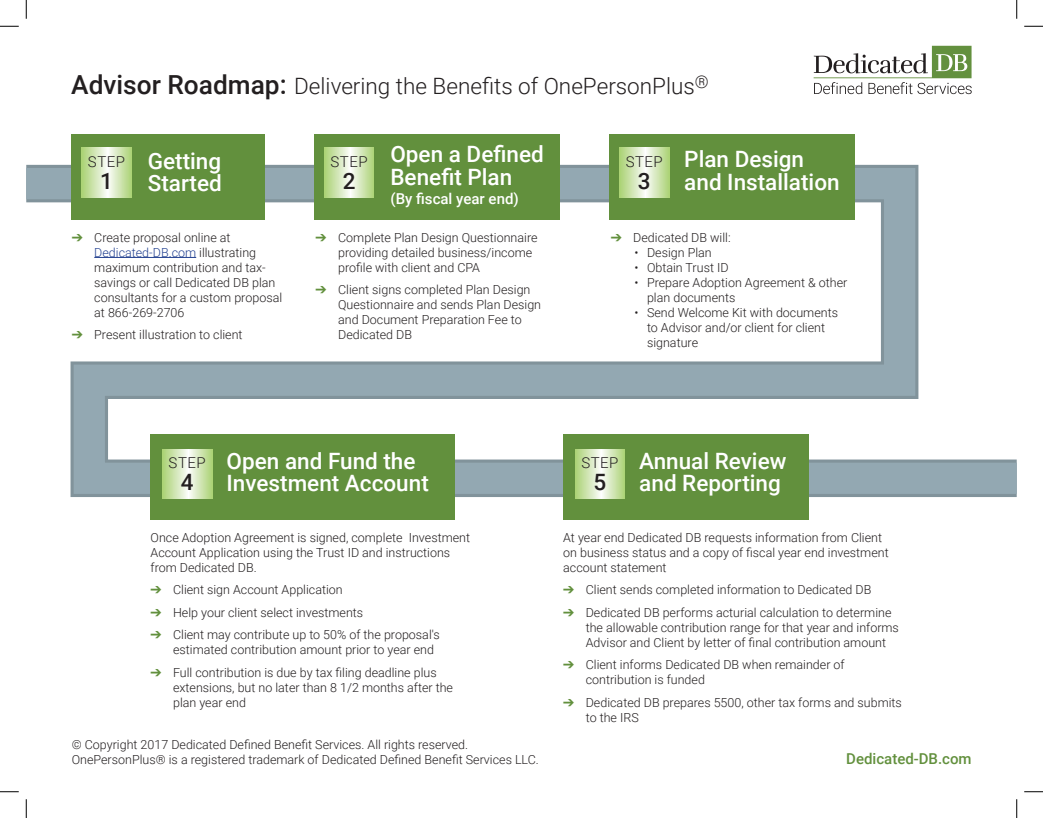
<style>
.page{position:relative;width:1043px;height:818px;background:#fff}
.page>*{position:absolute;margin:0;border:0;box-sizing:border-box;transform-origin:0 0}
.t1{font:500 22.5px/22.5px "Roboto";color:#fff}
.t2{font:300 22.5px "Roboto";color:#231f20}
.t3{font:500 22.5px "Roboto";color:#231f20}
.t4{font:300 15px "Roboto";letter-spacing:.035em;color:#231f20}
.t5{font:500 15px "Roboto";color:#fff}
.t6{font:500 15px "Roboto";color:#62903d}
.t7{font:300 12.5px/15px "Roboto";color:#231f20}
.s1{font-weight:500;font-size:26.25px}
.s2{color:#62903d}
.s3{color:#234190}
</style>
<div class="page">
<svg style="left:26px;top:152px;width:990px;height:357px"></svg>
<div style="left:71px;top:134px;width:194px;height:86px;background:#62903d"></div>
<div style="left:314px;top:134px;width:245px;height:86px;background:#62903d"></div>
<svg style="left:324px;top:148px;width:50px;height:49px;background:#d2e6b6"></svg>
<div style="left:609px;top:134px;width:245px;height:86px;background:#62903d"></div>
<svg style="left:619px;top:148px;width:50px;height:49px;background:#d2e6b6"></svg>
<hr style="left:94px;top:257px;width:102px;height:1px;background:#234190">
<div style="left:150px;top:434px;width:305px;height:86px;background:#62903d"></div>
<div style="left:562px;top:434px;width:246px;height:86px;background:#62903d"></div>
<svg style="left:575px;top:449px;width:49px;height:49px;background:#d3e7b8"></svg>
<svg style="left:82px;top:148px;width:49px;height:49px;background:#d3e7b8"></svg>
<svg style="left:162px;top:449px;width:50px;height:49px;background:#d2e6b6"></svg>
<svg style="left:813px;top:46px;width:158px;height:48px"></svg>
<svg style="left:0;top:25px;width:19px;height:2px"></svg>
<svg style="left:1024px;top:25px;width:18px;height:2px"></svg>
<svg style="left:0;top:791px;width:19px;height:1px"></svg>
<svg style="left:1024px;top:791px;width:18px;height:1px"></svg>
<svg style="left:25px;top:0;width:2px;height:19px"></svg>
<svg style="left:25px;top:799px;width:2px;height:19px"></svg>
<svg style="left:1016px;top:0;width:1px;height:19px"></svg>
<svg style="left:1016px;top:799px;width:1px;height:19px"></svg>
<p class="t2" style="left:71px;top:70px;width:639px"><span class="s1">Advisor Roadmap:</span> Delivering the Benefits of OnePersonPlus<sup>®</sup></p>
<p class="t4" style="left:88px;top:151px;width:39px">STEP</p>
<p class="t3" style="left:100px;top:165px;width:14px">1</p>
<p class="t1" style="left:148px;top:149px;width:75px">Getting<br>Started</p>
<p class="t1" style="left:390px;top:142px;width:155px">Open a Defined<br>Benefit Plan</p>
<p class="t5" style="left:390px;top:188px;width:130px">(By fiscal year end)</p>
<p class="t4" style="left:330px;top:151px;width:39px">STEP</p>
<p class="t3" style="left:343px;top:165px;width:14px">2</p>
<p class="t7" style="left:94px;top:229px;width:189px;text-indent:-22px"><span class="s2">➔</span> Create proposal online at<br><span class="s3">Dedicated-DB.com</span> illustrating maximum contribution and tax&shy;savings or call Dedicated DB plan consultants for a custom proposal at 866-269-2706</p>
<p class="t7" style="left:72px;top:326px;width:172px"><span class="s2">➔</span> Present illustration to client</p>
<p class="t7" style="left:338px;top:229px;width:201px;text-indent:-22px"><span class="s2">➔</span> Complete Plan Design Questionnaire providing detailed business/income profile with client and CPA</p>
<p class="t7" style="left:338px;top:281px;width:204px;text-indent:-22px"><span class="s2">➔</span> Client signs completed Plan Design<br>Questionnaire and sends Plan Design and Document Preparation Fee to<br>Dedicated DB</p>
<p class="t4" style="left:625px;top:151px;width:39px">STEP</p>
<p class="t3" style="left:638px;top:165px;width:14px">3</p>
<p class="t1" style="left:684px;top:147px;width:121px">Plan Design</p>
<p class="t1" style="left:684px;top:170px;width:157px">and Installation</p>
<p class="t7" style="left:610px;top:229px;width:121px"><span class="s2">➔</span> Dedicated DB will:</p>
<p class="t7" style="left:634px;top:244px;width:79px">• Design Plan</p>
<p class="t7" style="left:634px;top:259px;width:96px">• Obtain Trust ID</p>
<p class="t7" style="left:647px;top:274px;width:202px;text-indent:-13px">• Prepare Adoption Agreement &amp; other plan documents</p>
<p class="t7" style="left:647px;top:304px;width:192px;text-indent:-13px">• Send Welcome Kit with documents to Advisor and/or client for client signature</p>
<p class="t4" style="left:169px;top:452px;width:39px">STEP</p>
<p class="t3" style="left:181px;top:466px;width:14px">4</p>
<p class="t1" style="left:226px;top:449px;width:204px">Open and Fund the<br>Investment Account</p>
<p class="t7" style="left:151px;top:529px;width:321px">Once Adoption Agreement is signed, complete Investment<br>Account Application using the Trust ID and instructions from Dedicated DB.</p>
<p class="t7" style="left:151px;top:581px;width:194px"><span class="s2">➔</span> Client sign Account Application</p>
<p class="t7" style="left:151px;top:604px;width:214px"><span class="s2">➔</span> Help your client select investments</p>
<p class="t7" style="left:173px;top:626px;width:268px;text-indent:-22px"><span class="s2">➔</span> Client may contribute up to 50% of the proposal's estimated contribution amount prior to year end</p>
<p class="t7" style="left:173px;top:664px;width:281px;text-indent:-22px"><span class="s2">➔</span> Full contribution is due by tax filing deadline plus extensions, but no later than 8 1/2 months after the plan year end</p>
<p class="t7" style="left:72px;top:736px;width:398px">© Copyright 2017 Dedicated Defined Benefit Services. All rights reserved.</p>
<p class="t7" style="left:72px;top:751px;width:468px">OnePersonPlus® is a registered trademark of Dedicated Defined Benefit Services LLC.</p>
<p class="t1" style="left:639px;top:449px;width:149px">Annual Review and Reporting</p>
<p class="t7" style="left:563px;top:529px;width:327px">At year end Dedicated DB requests information from Client on business status and a copy of fiscal year end investment account statement</p>
<p class="t7" style="left:563px;top:581px;width:310px"><span class="s2">➔</span> Client sends completed information to Dedicated DB</p>
<p class="t7" style="left:585px;top:604px;width:315px;text-indent:-22px"><span class="s2">➔</span> Dedicated DB performs acturial calculation to determine the allowable contribution range for that year and informs<br>Advisor and Client by letter of final contribution amount</p>
<p class="t7" style="left:585px;top:656px;width:260px;text-indent:-22px"><span class="s2">➔</span> Client informs Dedicated DB when remainder of contribution is funded</p>
<p class="t7" style="left:585px;top:694px;width:318px;text-indent:-22px"><span class="s2">➔</span> Dedicated DB prepares 5500, other tax forms and submits to the IRS</p>
<p class="t4" style="left:581px;top:452px;width:39px">STEP</p>
<p class="t3" style="left:593px;top:466px;width:14px">5</p>
<p class="t6" style="left:846px;top:747px;width:127px">Dedicated-DB.com</p>
</div>
